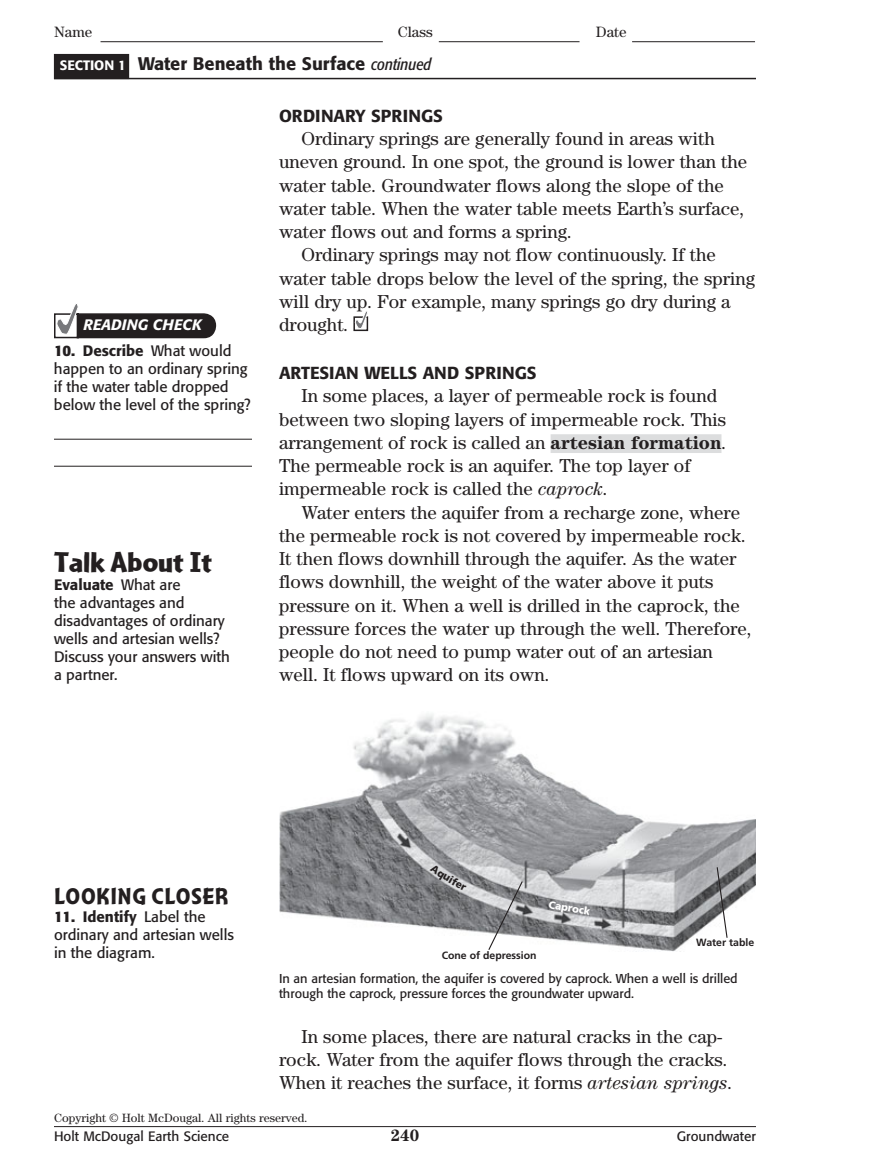
<style>
.page{position:relative;width:891px;height:1175px;background:#fff}
.page>*{position:absolute;margin:0;border:0;box-sizing:border-box;transform-origin:0 0}
.t1{font:30px "HSS Cafeteria OTF Blk";color:#231f20;scale:1.25 1}
.t2{font:24px "Montara Bold Gothic";letter-spacing:.02em;color:#231f20}
.t3{font:18.75px/23.2px "Century Std";color:#231f20}
.t4{font:500 18px "Formata";color:#231f20}
.t5{font:500 17.25px "Formata";color:#231f20}
.t6{font:700 16.5px "Century Std";color:#231f20}
.t7{font:15px/18px "Formata";color:#231f20}
.t8{font:15px "Century Std";color:#231f20}
.t9{font:italic 500 15px "Formata";letter-spacing:.01em;color:#fff}
.t10{font:13.5px "Formata";color:#231f20}
.t11{font:12.75px/15px "Formata";color:#231f20}
.t12{font:12px "Century Std";color:#231f20}
.t13{font:700 10.5px "Frutiger LT Std";color:#231f20}
.s1{font-size:13.5px;color:#fff}
.s2{font-weight:400;font-style:italic;font-stretch:condensed;font-size:16.5px}
.s3{font-weight:700}
.s4{font-style:italic}
.s5{font-weight:500}
</style>
<div class="page">
<hr style="left:54px;top:1126px;width:702px;height:1px;background:#231f20">
<hr style="left:101px;top:41px;width:282px;height:1px;background:#231f20">
<hr style="left:439px;top:41px;width:141px;height:1px;background:#231f20">
<hr style="left:632px;top:41px;width:123px;height:1px;background:#231f20">
<hr style="left:54px;top:78px;width:702px;height:1px;background:#231f20">
<div style="left:54px;top:54px;width:75px;height:25px;background:#231f20"></div>
<div style="left:551px;top:434px;width:170px;height:19px;background:#dcddde"></div>
<div style="left:353px;top:316px;width:15px;height:15px;border:2px solid #231f20"></div>
<svg style="left:355px;top:311px;width:13px;height:18px"></svg>
<img style="left:279px;top:714px;width:477px;height:237px">
<svg style="left:487px;top:880px;width:37px;height:71px"></svg>
<svg style="left:716px;top:866px;width:12px;height:72px"></svg>
<hr style="left:54px;top:439px;width:198px;height:1px;background:#231f20">
<hr style="left:54px;top:466px;width:198px;height:1px;background:#231f20">
<svg style="left:54px;top:304px;width:163px;height:35px"></svg>
<svg style="left:430px;top:864px;width:37px;height:26px"></svg>
<svg style="left:549px;top:900px;width:42px;height:14px"></svg>
<p class="t8" style="left:54px;top:27px;width:40px">Name</p>
<p class="t8" style="left:398px;top:27px;width:37px">Class</p>
<p class="t8" style="left:596px;top:27px;width:32px">Date</p>
<p class="t4" style="left:60px;top:55px;width:373px"><span class="s1">SECTION 1</span> Water Beneath the Surface <span class="s2">continued</span></p>
<p class="t5" style="left:279px;top:108px;width:165px">ORDINARY SPRINGS</p>
<p class="t3" style="left:302px;top:129px;width:415px">Ordinary springs are generally found in areas with</p>
<p class="t3" style="left:279px;top:152px;width:470px">uneven ground. In one spot, the ground is lower than the</p>
<p class="t3" style="left:279px;top:175px;width:446px">water table. Groundwater flows along the slope of the</p>
<p class="t3" style="left:279px;top:198px;width:467px">water table. When the water table meets Earth’s surface,</p>
<p class="t3" style="left:279px;top:222px;width:294px">water flows out and forms a spring.</p>
<p class="t3" style="left:302px;top:245px;width:416px">Ordinary springs may not flow continuously. If the</p>
<p class="t3" style="left:279px;top:268px;width:478px">water table drops below the level of the spring, the spring</p>
<p class="t3" style="left:279px;top:291px;width:453px">will dry up. For example, many springs go dry during a</p>
<p class="t3" style="left:279px;top:315px;width:71px">drought.</p>
<p class="t5" style="left:279px;top:365px;width:259px">ARTESIAN WELLS AND SPRINGS</p>
<p class="t3" style="left:279px;top:386px;width:449px;text-indent:22px">In some places, a layer of permeable rock is found between two sloping layers of impermeable rock. This arrangement of rock is called an <span class="s3">artesian formation</span>.<br>The permeable rock is an aquifer. The top layer of impermeable rock is called the <span class="s4">caprock</span>.</p>
<p class="t3" style="left:279px;top:502px;width:474px;text-indent:22px">Water enters the aquifer from a recharge zone, where the permeable rock is not covered by impermeable rock.<br>It then flows downhill through the aquifer. As the water flows downhill, the weight of the water above it puts pressure on it. When a well is drilled in the caprock, the pressure forces the water up through the well. Therefore, people do not need to pump water out of an artesian well. It flows upward on its own.</p>
<p class="t9" style="left:83px;top:318px;width:120px">READING CHECK</p>
<p class="t7" style="left:54px;top:343px;width:198px"><span class="s3">10.</span> <span class="s5">Describe</span> What would happen to an ordinary spring if the water table dropped below the level of the spring?</p>
<h1 class="t1" style="left:54px;top:552px;width:128px">Talk About It</h1>
<p class="t7" style="left:54px;top:577px;width:177px"><span class="s5">Evaluate</span> What are<br>the advantages and disadvantages of ordinary wells and artesian wells?<br>Discuss your answers with a partner.</p>
<p class="t2" style="left:54px;top:881px;width:176px">LOOKING CLOSER</p>
<p class="t7" style="left:54px;top:909px;width:181px"><span class="s3">11.</span> <span class="s5">Identify</span> Label the ordinary and artesian wells in the diagram.</p>
<p class="t13" style="left:696px;top:936px;width:59px">Water table</p>
<p class="t11" style="left:279px;top:972px;width:460px">In an artesian formation, the aquifer is covered by caprock. When a well is drilled through the caprock, pressure forces the groundwater upward.</p>
<p class="t3" style="left:279px;top:1026px;width:455px;text-indent:22px">In some places, there are natural cracks in the cap&shy;rock. Water from the aquifer flows through the cracks.<br>When it reaches the surface, it forms <span class="s4">artesian springs</span>.</p>
<p class="t13" style="left:442px;top:949px;width:96px">Cone of depression</p>
<p class="t12" style="left:54px;top:1113px;width:255px">Copyright © Holt McDougal. All rights reserved.</p>
<p class="t10" style="left:54px;top:1130px;width:177px">Holt McDougal Earth Science</p>
<p class="t6" style="left:391px;top:1129px;width:30px">240</p>
<p class="t10" style="left:677px;top:1130px;width:81px">Groundwater</p>
</div>
